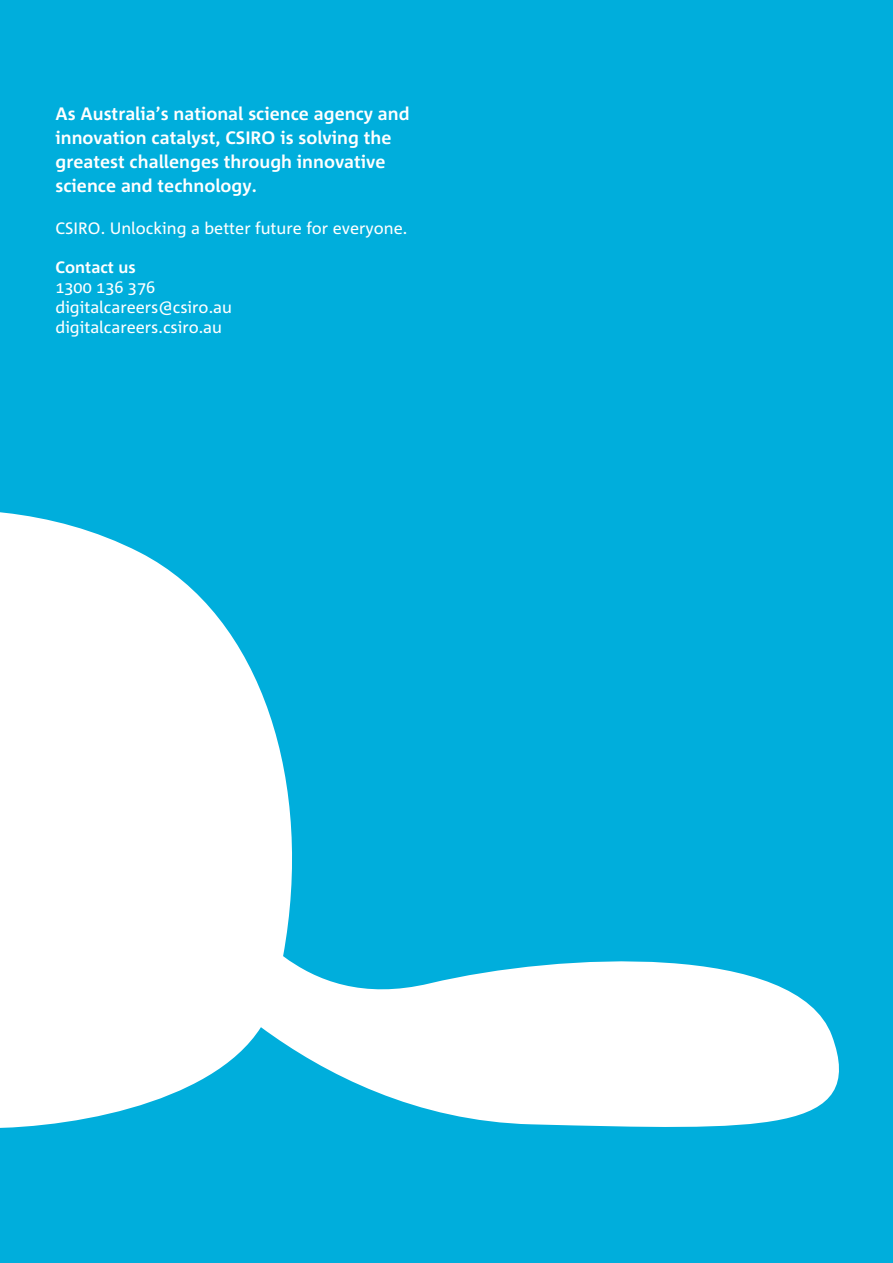
<style>
.page{position:relative;width:893px;height:1263px;background:#00aedc}
.page>*{position:absolute;margin:0;border:0;box-sizing:border-box;transform-origin:0 0}
.t1{font:700 18px/24px "Corpid";color:#fff}
.t2{font:16.5px "Corpid";color:#fff}
.t3{font:700 16.5px "Corpid";color:#fff}
</style>
<div class="page">
<svg style="left:0;top:512px;width:839px;height:616px"></svg>
<p class="t1" style="left:56px;top:102px;width:356px">As Australia’s national science agency and innovation catalyst, CSIRO is solving the greatest challenges through innovative science and technology.</p>
<p class="t2" style="left:56px;top:219px;width:353px">CSIRO. Unlocking a better future for everyone.</p>
<p class="t3" style="left:56px;top:258px;width:82px">Contact us</p>
<p class="t2" style="left:56px;top:278px;width:101px">1300 136 376</p>
<p class="t2" style="left:56px;top:298px;width:178px">digitalcareers@csiro.au</p>
<p class="t2" style="left:56px;top:318px;width:168px">digitalcareers.csiro.au</p>
</div>
